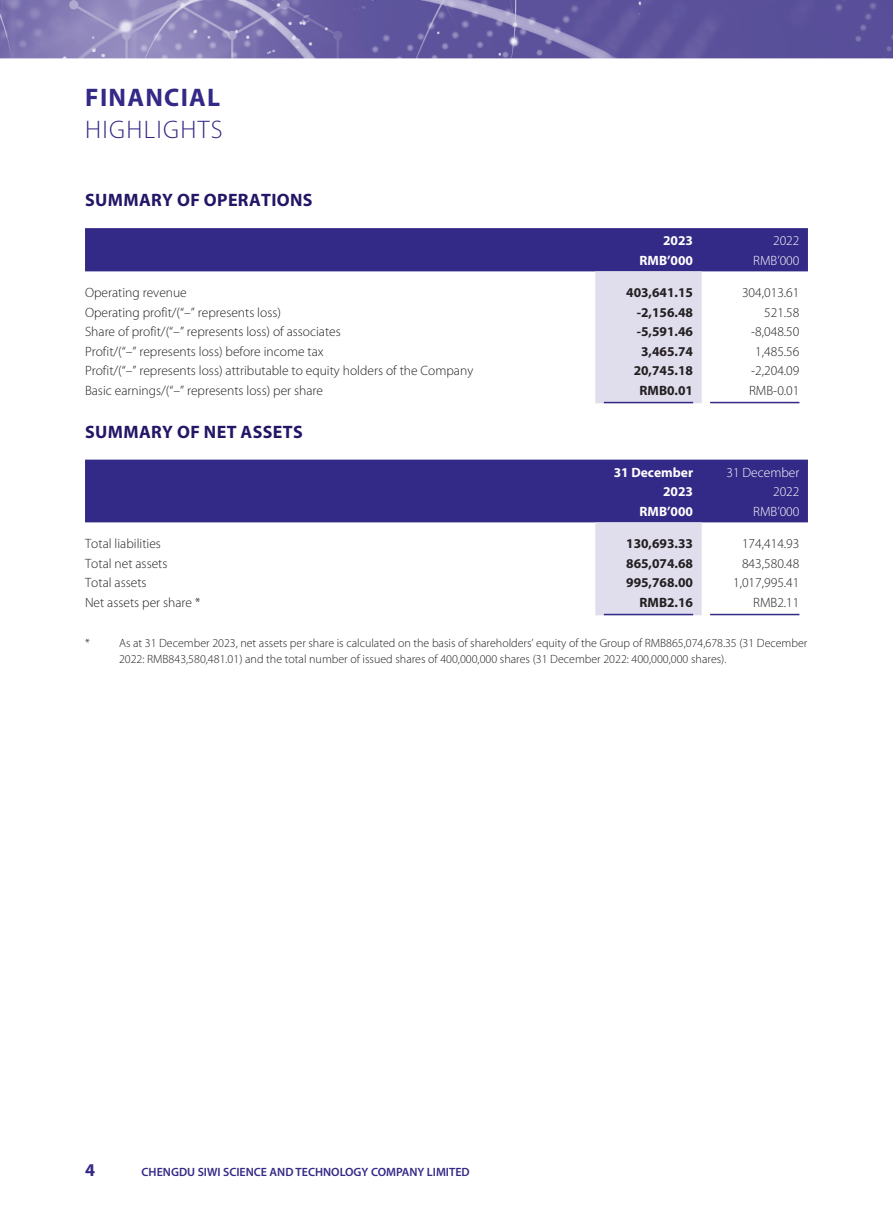
<style>
.page{position:relative;width:893px;height:1212px;background:#fff}
.page>*{position:absolute;margin:0;border:0;box-sizing:border-box;transform-origin:0 0}
.t1{font:300 25.5px "Myriad Pro";letter-spacing:.05em;color:#332986}
.t2{font:700 25.5px "Myriad Pro";letter-spacing:.05em;color:#332986}
._01_H1{font:700 18px "Myriad Pro";letter-spacing:.02em;color:#231667}
.t3{font:700 18px "Myriad Pro";color:#332986}
._50_Table_txt{font:300 13.5px "Myriad Pro";color:#231f20}
._50_Table_txt-2{font:700 13.5px "Myriad Pro";color:#231f20}
._50_Table_txt-3{font:700 13.5px "Myriad Pro";color:#fff}
._50_Table_txt-4{font:300 13.5px "Myriad Pro";color:#fff}
._06_Notes{font:300 12px/16.5px "Myriad Pro";color:#231f20}
.t4{font:600 12px "Myriad Pro";color:#332986}
</style>
<div class="page">
<img style="left:0;top:0;width:893px;height:616px">
<svg style="left:85px;top:228px;width:723px;height:175px"></svg>
<hr style="left:604px;top:402px;width:89px;height:1px;background:#332986">
<hr style="left:710px;top:402px;width:89px;height:1px;background:#332986">
<div style="left:85px;top:460px;width:723px;height:62px;background:#332986"></div>
<div style="left:595px;top:522px;width:107px;height:93px;background:#e0dded"></div>
<hr style="left:604px;top:614px;width:89px;height:1px;background:#332986">
<hr style="left:710px;top:614px;width:89px;height:1px;background:#332986">
<p class="t2" style="left:85px;top:81px;width:137px">FINANCIAL</p>
<p class="t1" style="left:85px;top:114px;width:139px">HIGHLIGHTS</p>
<p class="_01_H1" style="left:85px;top:189px;width:229px">SUMMARY OF OPERATIONS</p>
<p class="_50_Table_txt-3" style="left:663px;top:232px;width:31px">2023</p>
<p class="_50_Table_txt-4" style="left:773px;top:233px;width:28px">2022</p>
<p class="_50_Table_txt-3" style="left:639px;top:252px;width:55px">RMB’000</p>
<p class="_50_Table_txt-4" style="left:753px;top:252px;width:48px">RMB’000</p>
<p class="_50_Table_txt" style="left:85px;top:285px;width:103px">Operating revenue</p>
<p class="_50_Table_txt-2" style="left:626px;top:284px;width:68px">403,641.15</p>
<p class="_50_Table_txt" style="left:742px;top:285px;width:59px">304,013.61</p>
<p class="_50_Table_txt" style="left:85px;top:304px;width:197px">Operating profit/(“–” represents loss)</p>
<p class="_50_Table_txt-2" style="left:637px;top:303px;width:58px">-2,156.48</p>
<p class="_50_Table_txt" style="left:764px;top:304px;width:37px">521.58</p>
<p class="_50_Table_txt" style="left:85px;top:324px;width:257px">Share of profit/(“–” represents loss) of associates</p>
<p class="_50_Table_txt-2" style="left:637px;top:323px;width:58px">-5,591.46</p>
<p class="_50_Table_txt" style="left:751px;top:324px;width:50px">-8,048.50</p>
<p class="_50_Table_txt" style="left:85px;top:343px;width:240px">Profit/(“–” represents loss) before income tax</p>
<p class="_50_Table_txt-2" style="left:641px;top:342px;width:53px">3,465.74</p>
<p class="_50_Table_txt" style="left:755px;top:343px;width:46px">1,485.56</p>
<p class="_50_Table_txt" style="left:85px;top:363px;width:390px">Profit/(“–” represents loss) attributable to equity holders of the Company</p>
<p class="_50_Table_txt-2" style="left:634px;top:362px;width:61px">20,745.18</p>
<p class="_50_Table_txt" style="left:751px;top:363px;width:50px">-2,204.09</p>
<p class="_50_Table_txt" style="left:85px;top:382px;width:240px">Basic earnings/(“–” represents loss) per share</p>
<p class="_50_Table_txt-2" style="left:639px;top:381px;width:55px">RMB0.01</p>
<p class="_50_Table_txt" style="left:749px;top:382px;width:52px">RMB-0.01</p>
<p class="_01_H1" style="left:85px;top:420px;width:219px">SUMMARY OF NET ASSETS</p>
<p class="_50_Table_txt-3" style="left:614px;top:463px;width:81px">31 December</p>
<p class="_50_Table_txt-3" style="left:663px;top:483px;width:31px">2023</p>
<p class="_50_Table_txt-4" style="left:726px;top:464px;width:75px">31 December</p>
<p class="_50_Table_txt-4" style="left:773px;top:484px;width:28px">2022</p>
<p class="_50_Table_txt-3" style="left:639px;top:502px;width:55px">RMB’000</p>
<p class="_50_Table_txt-4" style="left:753px;top:503px;width:48px">RMB’000</p>
<p class="_50_Table_txt" style="left:85px;top:535px;width:77px">Total liabilities</p>
<p class="_50_Table_txt-2" style="left:626px;top:535px;width:68px">130,693.33</p>
<p class="_50_Table_txt" style="left:742px;top:535px;width:59px">174,414.93</p>
<p class="_50_Table_txt" style="left:85px;top:555px;width:84px">Total net assets</p>
<p class="_50_Table_txt-2" style="left:626px;top:554px;width:68px">865,074.68</p>
<p class="_50_Table_txt" style="left:742px;top:555px;width:59px">843,580.48</p>
<p class="_50_Table_txt" style="left:85px;top:574px;width:63px">Total assets</p>
<p class="_50_Table_txt-2" style="left:626px;top:574px;width:68px">995,768.00</p>
<p class="_50_Table_txt" style="left:733px;top:574px;width:68px">1,017,995.41</p>
<p class="_50_Table_txt" style="left:85px;top:594px;width:117px">Net assets per share *</p>
<p class="_50_Table_txt-2" style="left:639px;top:593px;width:55px">RMB2.16</p>
<p class="_50_Table_txt" style="left:753px;top:594px;width:48px">RMB2.11</p>
<p class="_06_Notes" style="left:85px;top:634px;width:6px">*</p>
<p class="_06_Notes" style="left:119px;top:634px;width:690px">As at 31 December 2023, net assets per share is calculated on the basis of shareholders’ equity of the Group of RMB865,074,678.35 (31 December<br>2022: RMB843,580,481.01) and the total number of issued shares of 400,000,000 shares (31 December 2022: 400,000,000 shares).</p>
<p class="t3" style="left:85px;top:1158px;width:11px">4</p>
<p class="t4" style="left:142px;top:1164px;width:330px">CHENGDU SIWI SCIENCE AND TECHNOLOGY COMPANY LIMITED</p>
</div>
